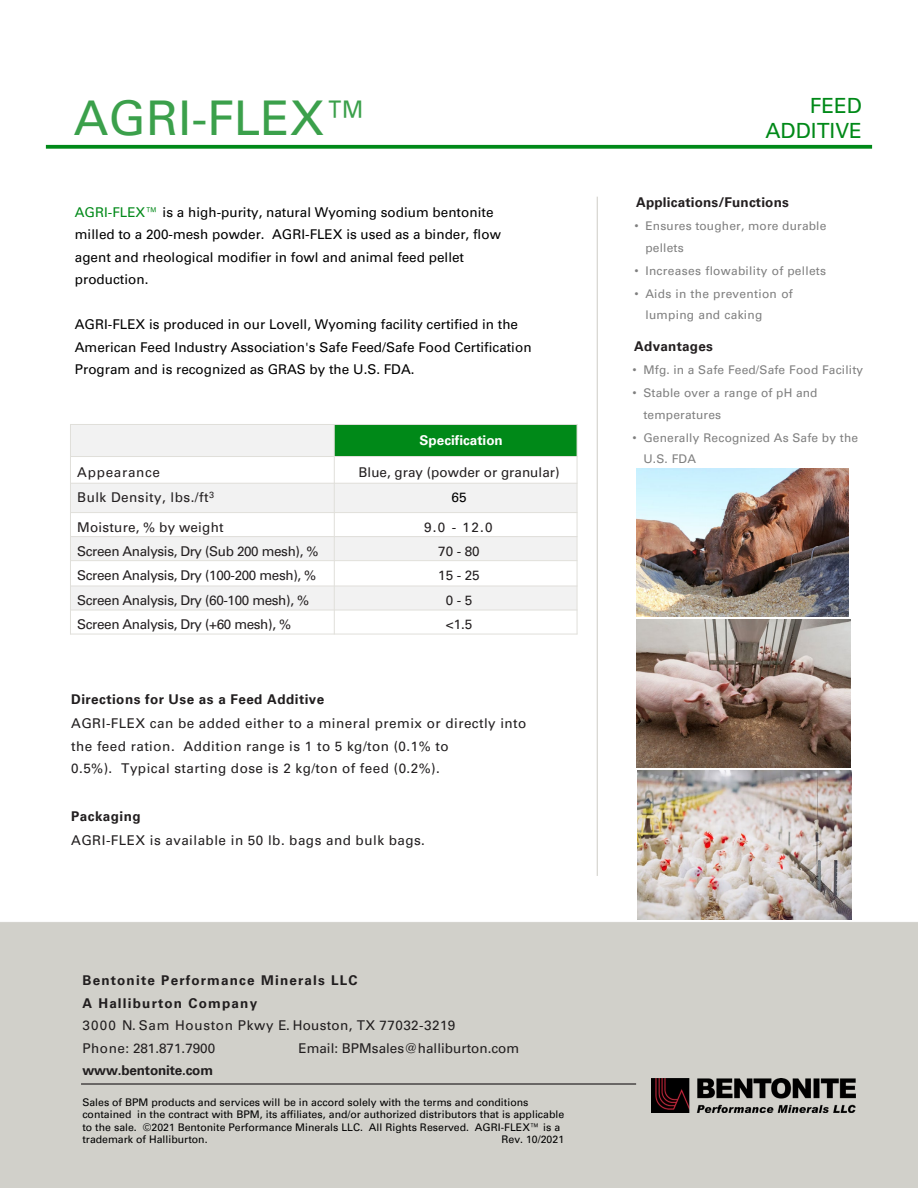
<style>
.page{position:relative;width:918px;height:1188px;background:#fff}
.page>*{position:absolute;margin:0;border:0;box-sizing:border-box;transform-origin:0 0}
.t1{font:48px "Univers";color:#3ba04b}
.t2{font:21px "Univers";color:#008918}
.t3{font:13.5px/22.5px "Univers";color:#000}
.t4{font:13.5px/22.5px "Univers";letter-spacing:.035em;color:#211e1f}
.t5{font:13.5px "Univers";letter-spacing:-.025em;color:#231f20}
.t6{font:700 13.5px/22.5px "Univers";letter-spacing:.09em;color:#211e1f}
.t7{font:700 13.5px "Univers";letter-spacing:.035em;color:#211e1f}
.t8{font:700 13.5px "Univers";letter-spacing:.015em;color:#231f20}
.t9{font:13.5px "Univers";color:#211e1f}
.t10{font:13.5px "Univers";color:#231f20}
.t11{font:13.5px "Univers";letter-spacing:.035em;color:#231f20}
.t12{font:13.5px "Univers";letter-spacing:.015em;color:#231f20}
.t13{font:700 13.5px "Univers";letter-spacing:-.01em;color:#211e1f}
.t14{font:700 13.5px "Univers";color:#fff}
.t15{font:13.5px "Univers";letter-spacing:.05em;color:#231f20}
.t16{font:12px/21.6px "Univers";letter-spacing:.015em;color:#7f7f7f}
.t17{font:10.5px/12.6px "Univers";color:#000}
.s1{color:#008918}
.s2{font-family:"Arial"}
</style>
<div class="page">
<div style="left:0;top:922px;width:918px;height:266px;background:#d1d0ca"></div>
<hr style="left:81px;top:1083px;width:555px;height:2px;background:#211e1f">
<img style="left:651px;top:1079px;width:205px;height:34px">
<hr style="left:597px;top:197px;width:1px;height:679px;background:#cecdc6">
<svg style="left:46px;top:145px;width:826px;height:4px;background:#14922a"></svg>
<div style="left:70px;top:424px;width:264px;height:33px;background:#f2f2f2"></div>
<div style="left:334px;top:424px;width:243px;height:33px;background:#008918"></div>
<div style="left:70px;top:483px;width:264px;height:30px;background:#f2f2f2"></div>
<div style="left:334px;top:483px;width:243px;height:30px;background:#f2f2f2"></div>
<div style="left:70px;top:537px;width:264px;height:24px;background:#f2f2f2"></div>
<div style="left:334px;top:537px;width:243px;height:24px;background:#f2f2f2"></div>
<div style="left:70px;top:586px;width:264px;height:24px;background:#f2f2f2"></div>
<div style="left:334px;top:586px;width:243px;height:24px;background:#f2f2f2"></div>
<hr style="left:334px;top:424px;width:1px;height:210px;background:#e0dfda">
<hr style="left:70px;top:456px;width:264px;height:1px;background:#e0dfda">
<hr style="left:334px;top:456px;width:243px;height:1px;background:#e0dfda">
<hr style="left:70px;top:483px;width:264px;height:1px;background:#e0dfda">
<hr style="left:334px;top:483px;width:243px;height:1px;background:#e0dfda">
<hr style="left:70px;top:512px;width:264px;height:1px;background:#e0dfda">
<hr style="left:334px;top:512px;width:243px;height:1px;background:#e0dfda">
<hr style="left:70px;top:536px;width:264px;height:1px;background:#e0dfda">
<hr style="left:334px;top:536px;width:243px;height:1px;background:#e0dfda">
<hr style="left:70px;top:560px;width:264px;height:1px;background:#e0dfda">
<hr style="left:334px;top:560px;width:243px;height:1px;background:#e0dfda">
<hr style="left:70px;top:586px;width:507px;height:1px;background:#e0dfda">
<hr style="left:70px;top:610px;width:507px;height:1px;background:#e0dfda">
<hr style="left:70px;top:424px;width:1px;height:210px;background:#e0dfda">
<hr style="left:577px;top:424px;width:1px;height:210px;background:#e0dfda">
<hr style="left:70px;top:424px;width:507px;height:1px;background:#e0dfda">
<hr style="left:70px;top:634px;width:507px;height:1px;background:#e0dfda">
<img style="left:636px;top:468px;width:213px;height:148px">
<img style="left:638px;top:770px;width:214px;height:149px">
<img style="left:636px;top:619px;width:214px;height:148px">
<h2 class="t1" style="left:74px;top:89px;width:300px">AGRI-FLEX™</h2>
<p class="t3" style="left:75px;top:201px;width:428px"><span class="s1">AGRI-FLEX™</span> is a high-purity, natural Wyoming sodium bentonite milled to a 200-mesh powder. AGRI-FLEX is used as a binder, flow agent and rheological modifier in fowl and animal feed pellet production.</p>
<p class="t3" style="left:75px;top:313px;width:458px">AGRI-FLEX is produced in our Lovell, Wyoming facility certified in the<br>American Feed Industry Association's Safe Feed/Safe Food Certification<br>Program and is recognized as GRAS by the U.S. FDA.</p>
<p class="t14" style="left:420px;top:433px;width:85px">Specification</p>
<p class="t15" style="left:77px;top:464px;width:84px">Appearance</p>
<p class="t10" style="left:359px;top:464px;width:202px">Blue, gray (powder or granular)</p>
<p class="t11" style="left:77px;top:489px;width:138px">Bulk Density, lbs./ft<sup>3</sup></p>
<p class="t3" style="left:452px;top:486px;width:16px">65</p>
<p class="t12" style="left:77px;top:519px;width:148px">Moisture, % by weight</p>
<p class="t5" style="left:424px;top:519px;width:70px">9.0 - 12.0</p>
<p class="t5" style="left:77px;top:543px;width:243px">Screen Analysis, Dry (Sub 200 mesh), %</p>
<p class="t5" style="left:438px;top:543px;width:43px">70 - 80</p>
<p class="t5" style="left:77px;top:567px;width:240px">Screen Analysis, Dry (100-200 mesh), %</p>
<p class="t5" style="left:438px;top:567px;width:43px">15 - 25</p>
<p class="t5" style="left:77px;top:592px;width:233px">Screen Analysis, Dry (60-100 mesh), %</p>
<p class="t5" style="left:446px;top:592px;width:28px">0 - 5</p>
<p class="t5" style="left:77px;top:616px;width:215px">Screen Analysis, Dry (+60 mesh), %</p>
<p class="t5" style="left:446px;top:616px;width:28px">&lt;1.5</p>
<p class="t7" style="left:71px;top:691px;width:255px">Directions for Use as a Feed Additive</p>
<p class="t4" style="left:71px;top:712px;width:457px">AGRI-FLEX can be added either to a mineral premix or directly into the feed ration. Addition range is 1 to 5 kg/ton (0.1% to<br>0.5%). Typical starting dose is 2 kg/ton of feed (0.2%).</p>
<p class="t7" style="left:71px;top:809px;width:71px">Packaging</p>
<p class="t4" style="left:71px;top:829px;width:355px">AGRI-FLEX is available in 50 lb. bags and bulk bags.</p>
<p class="t6" style="left:83px;top:969px;width:276px">Bentonite Performance Minerals LLC<br>A Halliburton Company</p>
<p class="t4" style="left:83px;top:1014px;width:374px">3000 N. Sam Houston Pkwy E. Houston, TX 77032-3219<br>Phone: 281.871.7900</p>
<p class="t9" style="left:298px;top:1040px;width:222px">Email: BPMsales@halliburton.com</p>
<p class="t13" style="left:83px;top:1062px;width:132px">www.bentonite.com</p>
<p class="t17" style="left:82px;top:1096px;width:483px">Sales of BPM products and services will be in accord solely with the terms and conditions contained in the contract with BPM, its affiliates, and/or authorized distributors that is applicable to the sale. ©2021 Bentonite Performance Minerals LLC. All Rights Reserved. AGRI-FLEX™ is a trademark of Halliburton.</p>
<p class="t17" style="left:502px;top:1133px;width:64px">Rev. 10/2021</p>
<h1 class="t2" style="left:810px;top:93px;width:54px">FEED</h1>
<h1 class="t2" style="left:766px;top:118px;width:98px">ADDITIVE</h1>
<p class="t8" style="left:636px;top:194px;width:154px">Applications/Functions</p>
<p class="t16" style="left:645px;top:215px;width:183px;text-indent:-11px"><span class="s2">•</span> Ensures tougher, more durable pellets</p>
<p class="t16" style="left:635px;top:260px;width:193px"><span class="s2">•</span> Increases flowability of pellets</p>
<p class="t16" style="left:645px;top:283px;width:149px;text-indent:-11px"><span class="s2">•</span> Aids in the prevention of lumping and caking</p>
<p class="t8" style="left:634px;top:338px;width:80px">Advantages</p>
<p class="t16" style="left:633px;top:359px;width:232px"><span class="s2">•</span> Mfg. in a Safe Feed/Safe Food Facility</p>
<p class="t16" style="left:643px;top:382px;width:176px;text-indent:-11px"><span class="s2">•</span> Stable over a range of pH and temperatures</p>
<p class="t16" style="left:643px;top:427px;width:216px;text-indent:-11px"><span class="s2">•</span> Generally Recognized As Safe by the<br>U.S. FDA</p>
</div>
